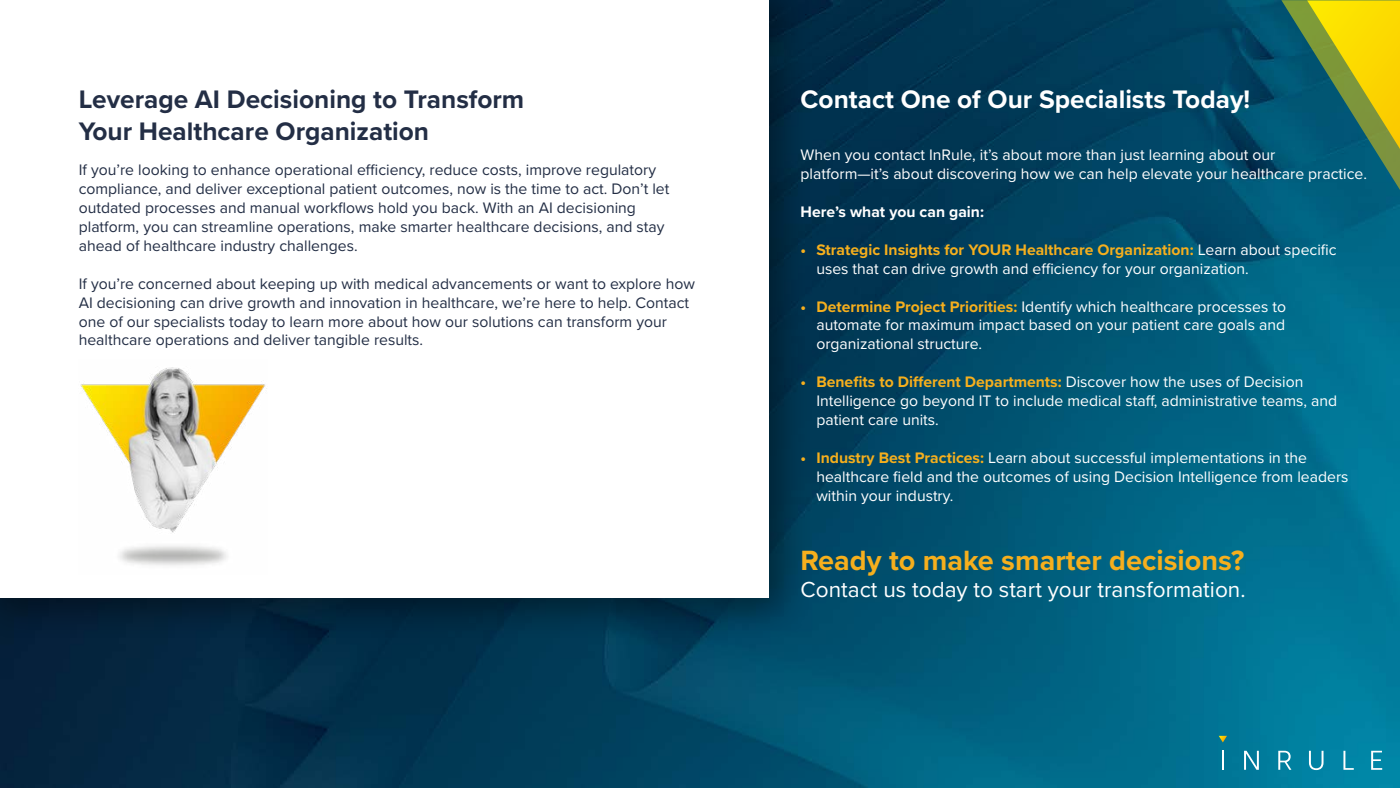
<style>
.page{position:relative;width:1400px;height:788px;background:#fff}
.page>*{position:absolute;margin:0;border:0;box-sizing:border-box;transform-origin:0 0}
.t1{font:700 28.88px "Proxima Nova";color:#f6af1d}
.t2{font:700 26.25px/31.5px "Proxima Nova";color:#232e45}
.t3{font:700 26.25px "Proxima Nova";color:#fff}
.t4{font:22.57px "Proxima Nova";color:#fff}
.t5{font:15.75px/18.9px "Proxima Nova";color:#fff}
.t6{font:15.75px/18.9px "Proxima Nova";color:#232e45}
.t7{font:700 15.75px "Proxima Nova";color:#fff}
.s1{font-weight:700;color:#f6af1d}
</style>
<div class="page">
<img style="left:0;top:0;width:1400px;height:787px">
<div style="left:0;top:0;width:812px;height:641px;background:#000;opacity:.4"></div>
<div style="left:0;top:0;width:768px;height:597px;background:#fff"></div>
<img style="left:80px;top:367px;width:187px;height:199px">
<svg style="left:1222px;top:750px;width:2px;height:19px"></svg>
<svg style="left:1244px;top:750px;width:15px;height:19px"></svg>
<svg style="left:1278px;top:750px;width:13px;height:19px"></svg>
<svg style="left:1309px;top:750px;width:15px;height:20px"></svg>
<svg style="left:1343px;top:750px;width:11px;height:19px"></svg>
<svg style="left:1371px;top:750px;width:11px;height:19px"></svg>
<svg style="left:1219px;top:735px;width:8px;height:7px"></svg>
<svg style="left:1281px;top:0;width:119px;height:319px;background:#3c7d61"></svg>
<h2 class="t2" style="left:79px;top:83px;width:447px">Leverage AI Decisioning to Transform<br>Your Healthcare Organization</h2>
<h2 class="t3" style="left:801px;top:80px;width:451px">Contact One of Our Specialists Today!</h2>
<p class="t6" style="left:79px;top:160px;width:592px">If you’re looking to enhance operational efficiency, reduce costs, improve regulatory compliance, and deliver exceptional patient outcomes, now is the time to act. Don’t let outdated processes and manual workflows hold you back. With an AI decisioning platform, you can streamline operations, make smarter healthcare decisions, and stay ahead of healthcare industry challenges.</p>
<p class="t6" style="left:79px;top:273px;width:618px">If you’re concerned about keeping up with medical advancements or want to explore how AI decisioning can drive growth and innovation in healthcare, we’re here to help. Contact one of our specialists today to learn more about how our solutions can transform your healthcare operations and deliver tangible results.</p>
<p class="t5" style="left:801px;top:145px;width:568px">When you contact InRule, it’s about more than just learning about our platform—it’s about discovering how we can help elevate your healthcare practice.</p>
<p class="t7" style="left:801px;top:200px;width:185px">Here’s what you can gain:</p>
<p class="t5" style="left:816px;top:239px;width:522px;text-indent:-16px"><span class="s1">• Strategic Insights for YOUR Healthcare Organization:</span> Learn about specific uses that can drive growth and efficiency for your organization.</p>
<p class="t5" style="left:816px;top:296px;width:471px;text-align:justify;text-indent:-16px"><span class="s1">• Determine Project Priorities:</span> Identify which healthcare processes to automate for maximum impact based on your patient care goals and organizational structure.</p>
<p class="t5" style="left:816px;top:372px;width:522px;text-indent:-16px"><span class="s1">• Benefits to Different Departments:</span> Discover how the uses of Decision<br>Intelligence go beyond IT to include medical staff, administrative teams, and patient care units.</p>
<p class="t5" style="left:816px;top:447px;width:534px;text-indent:-16px"><span class="s1">• Industry Best Practices:</span> Learn about successful implementations in the healthcare field and the outcomes of using Decision Intelligence from leaders within your industry.</p>
<h1 class="t1" style="left:801px;top:539px;width:445px">Ready to make smarter decisions?</h1>
<h3 class="t4" style="left:801px;top:572px;width:446px">Contact us today to start your transformation.</h3>
</div>
